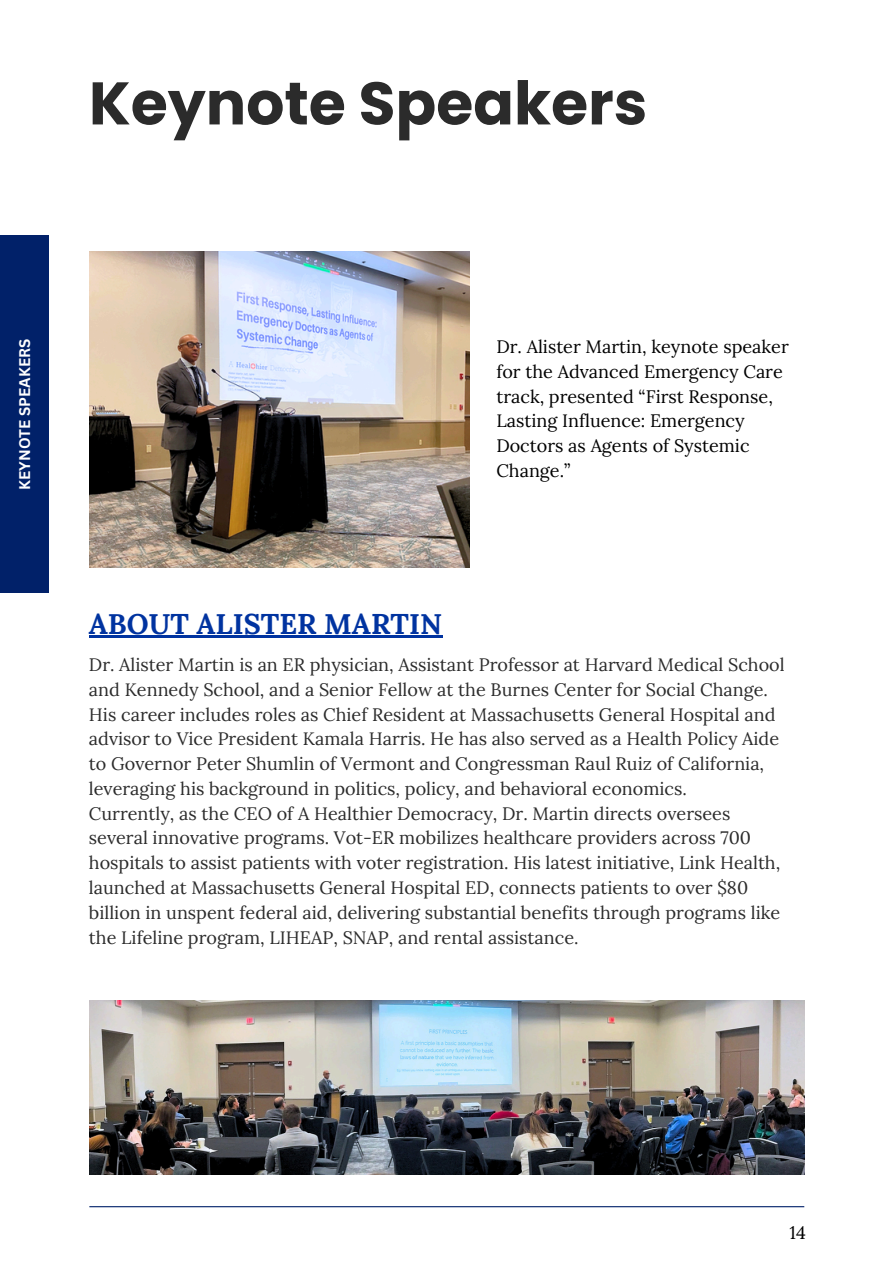
<style>
.page{position:relative;width:894px;height:1264px;background:#fff}
.page>*{position:absolute;margin:0;border:0;box-sizing:border-box;transform-origin:0 0}
.t1{font:700 60px "Poppins";color:#2b2b2b}
.t2{font:700 28.5px "Lora";color:#0033a0}
.t3{font:18px/24.8px "Lora";color:#2b2b2b}
.t4{font:18px/24.8px "Lora";color:#000}
.t5{font:700 15px "Canva Sans";color:#fff}
</style>
<div class="page">
<img style="left:89px;top:252px;width:381px;height:315px">
<hr style="left:89px;top:1206px;width:715px;height:1px;background:#012169">
<div style="left:0;top:235px;width:49px;height:358px;background:#012169"></div>
<img style="left:89px;top:1000px;width:715px;height:174px">
<hr style="left:89px;top:635px;width:353px;height:3px;background:#0033a0">
<p class="t1" style="left:89px;top:61px;width:559px">Keynote Speakers</p>
<h3 class="t5" style="left:14px;top:489px;width:152px;rotate:-90deg">KEYNOTE SPEAKERS</h3>
<p class="t4" style="left:496px;top:334px;width:294px">Dr. Alister Martin, keynote speaker for the Advanced Emergency Care track, presented “First Response,<br>Lasting Influence: Emergency<br>Doctors as Agents of Systemic<br>Change.”</p>
<h3 class="t2" style="left:89px;top:605px;width:354px">ABOUT ALISTER MARTIN</h3>
<h2 class="t3" style="left:89px;top:652px;width:697px">Dr. Alister Martin is an ER physician, Assistant Professor at Harvard Medical School and Kennedy School, and a Senior Fellow at the Burnes Center for Social Change.<br>His career includes roles as Chief Resident at Massachusetts General Hospital and advisor to Vice President Kamala Harris. He has also served as a Health Policy Aide to Governor Peter Shumlin of Vermont and Congressman Raul Ruiz of California, leveraging his background in politics, policy, and behavioral economics.<br>Currently, as the CEO of A Healthier Democracy, Dr. Martin directs oversees several innovative programs. Vot-ER mobilizes healthcare providers across 700 hospitals to assist patients with voter registration. His latest initiative, Link Health, launched at Massachusetts General Hospital ED, connects patients to over $80 billion in unspent federal aid, delivering substantial benefits through programs like the Lifeline program, LIHEAP, SNAP, and rental assistance.</h2>
<p class="t4" style="left:789px;top:1220px;width:18px">14</p>
</div>
